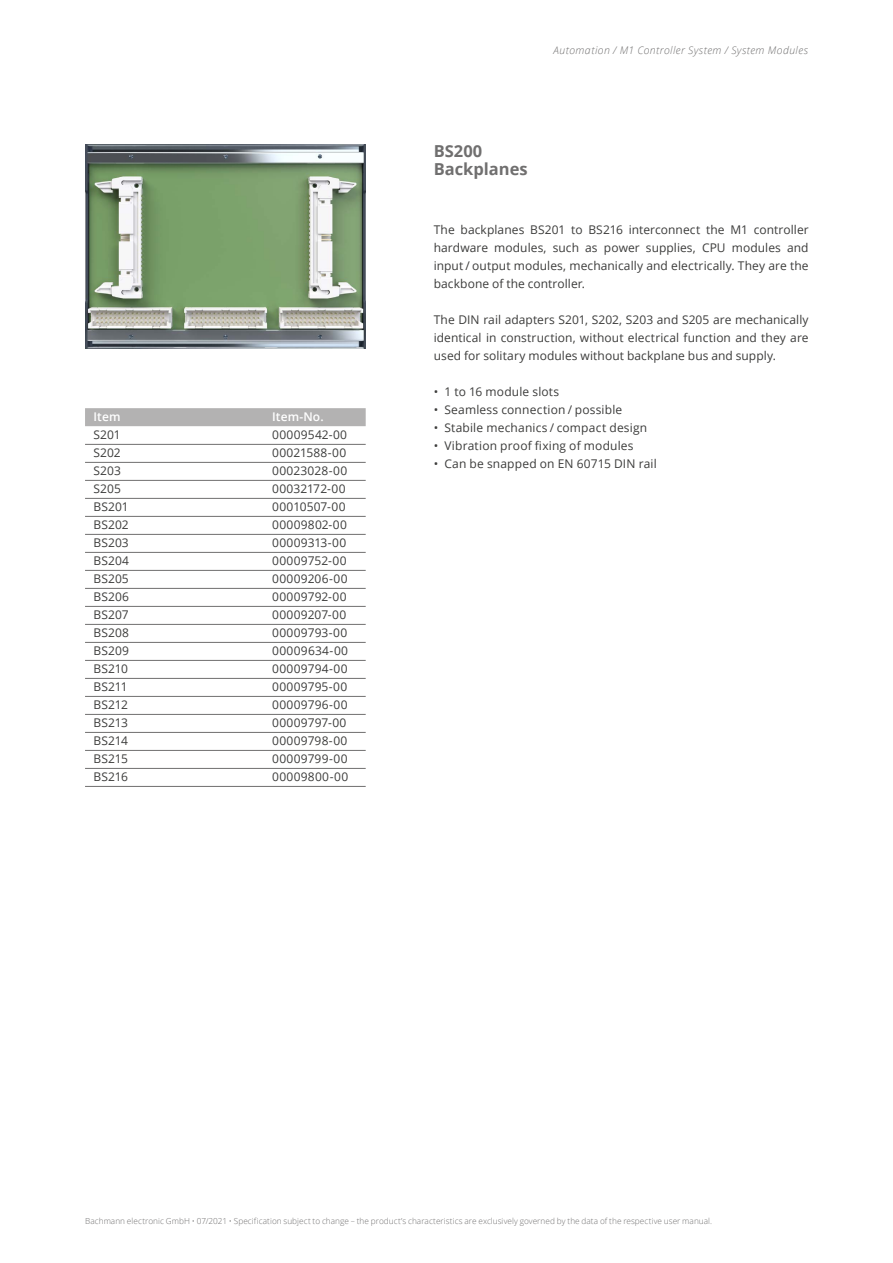
<style>
.page{position:relative;width:893px;height:1263px;background:#fff}
.page>*{position:absolute;margin:0;border:0;box-sizing:border-box;transform-origin:0 0}
.t1{font:700 16.5px/18px "Open Sans";color:#706f6f}
.t2{font:12px/18px "Open Sans";letter-spacing:.015em;color:#3c3c3b;text-align:justify}
.t3{font:600 12px "Open Sans";letter-spacing:.01em;color:#fff}
.t4{font:italic 300 10.5px "Open Sans";letter-spacing:.04em;color:#706f6f}
.t5{font:300 8.25px "Open Sans";letter-spacing:.005em;color:#706f6f}
</style>
<div class="page">
<img style="left:85px;top:145px;width:281px;height:203px">
<div style="left:85px;top:408px;width:281px;height:18px;background:#b3b2b2"></div>
<hr style="left:85px;top:444px;width:281px;height:1px;background:#706f6f">
<hr style="left:85px;top:462px;width:281px;height:1px;background:#706f6f">
<hr style="left:85px;top:480px;width:281px;height:1px;background:#706f6f">
<hr style="left:85px;top:498px;width:281px;height:1px;background:#706f6f">
<hr style="left:85px;top:516px;width:281px;height:1px;background:#706f6f">
<hr style="left:85px;top:534px;width:281px;height:1px;background:#706f6f">
<hr style="left:85px;top:552px;width:281px;height:1px;background:#706f6f">
<hr style="left:85px;top:570px;width:281px;height:1px;background:#706f6f">
<hr style="left:85px;top:588px;width:281px;height:1px;background:#706f6f">
<hr style="left:85px;top:606px;width:281px;height:1px;background:#706f6f">
<hr style="left:85px;top:624px;width:281px;height:1px;background:#706f6f">
<hr style="left:85px;top:642px;width:281px;height:1px;background:#706f6f">
<hr style="left:85px;top:660px;width:281px;height:1px;background:#706f6f">
<hr style="left:85px;top:678px;width:281px;height:1px;background:#706f6f">
<hr style="left:85px;top:696px;width:281px;height:1px;background:#706f6f">
<hr style="left:85px;top:714px;width:281px;height:1px;background:#706f6f">
<hr style="left:85px;top:732px;width:281px;height:1px;background:#706f6f">
<hr style="left:85px;top:750px;width:281px;height:1px;background:#706f6f">
<hr style="left:85px;top:768px;width:281px;height:1px;background:#706f6f">
<hr style="left:85px;top:786px;width:281px;height:1px;background:#706f6f">
<p class="t3" style="left:94px;top:408px;width:29px">Item</p>
<p class="t3" style="left:272px;top:408px;width:53px">Item-No.</p>
<p class="t2" style="left:94px;top:425px;width:29px">S201</p>
<p class="t2" style="left:272px;top:425px;width:77px">00009542-00</p>
<p class="t2" style="left:94px;top:443px;width:29px">S202</p>
<p class="t2" style="left:272px;top:443px;width:76px">00021588-00</p>
<p class="t2" style="left:94px;top:461px;width:29px">S203</p>
<p class="t2" style="left:272px;top:461px;width:77px">00023028-00</p>
<p class="t2" style="left:94px;top:479px;width:29px">S205</p>
<p class="t2" style="left:272px;top:479px;width:75px">00032172-00</p>
<p class="t2" style="left:94px;top:497px;width:37px">BS201</p>
<p class="t2" style="left:272px;top:497px;width:75px">00010507-00</p>
<p class="t2" style="left:94px;top:515px;width:37px">BS202</p>
<p class="t2" style="left:272px;top:515px;width:76px">00009802-00</p>
<p class="t2" style="left:94px;top:533px;width:37px">BS203</p>
<p class="t2" style="left:272px;top:533px;width:76px">00009313-00</p>
<p class="t2" style="left:94px;top:551px;width:37px">BS204</p>
<p class="t2" style="left:272px;top:551px;width:76px">00009752-00</p>
<p class="t2" style="left:94px;top:569px;width:37px">BS205</p>
<p class="t2" style="left:272px;top:569px;width:77px">00009206-00</p>
<p class="t2" style="left:94px;top:587px;width:37px">BS206</p>
<p class="t2" style="left:272px;top:587px;width:76px">00009792-00</p>
<p class="t2" style="left:94px;top:605px;width:37px">BS207</p>
<p class="t2" style="left:272px;top:605px;width:76px">00009207-00</p>
<p class="t2" style="left:94px;top:623px;width:37px">BS208</p>
<p class="t2" style="left:272px;top:623px;width:77px">00009793-00</p>
<p class="t2" style="left:94px;top:641px;width:37px">BS209</p>
<p class="t2" style="left:272px;top:641px;width:78px">00009634-00</p>
<p class="t2" style="left:94px;top:659px;width:36px">BS210</p>
<p class="t2" style="left:272px;top:659px;width:77px">00009794-00</p>
<p class="t2" style="left:94px;top:677px;width:36px">BS211</p>
<p class="t2" style="left:272px;top:677px;width:77px">00009795-00</p>
<p class="t2" style="left:94px;top:695px;width:36px">BS212</p>
<p class="t2" style="left:272px;top:695px;width:77px">00009796-00</p>
<p class="t2" style="left:94px;top:713px;width:36px">BS213</p>
<p class="t2" style="left:272px;top:713px;width:76px">00009797-00</p>
<p class="t2" style="left:94px;top:731px;width:36px">BS214</p>
<p class="t2" style="left:272px;top:731px;width:77px">00009798-00</p>
<p class="t2" style="left:94px;top:749px;width:36px">BS215</p>
<p class="t2" style="left:272px;top:749px;width:77px">00009799-00</p>
<p class="t2" style="left:94px;top:767px;width:36px">BS216</p>
<p class="t2" style="left:272px;top:767px;width:78px">00009800-00</p>
<p class="t4" style="left:553px;top:43px;width:256px">Automation / M1 Controller System / System Modules</p>
<h1 class="t1" style="left:434px;top:142px;width:96px">BS200<br>Backplanes</h1>
<p class="t2" style="left:434px;top:221px;width:376px">The backplanes BS201 to BS216 interconnect the M1 controller hardware modules, such as power supplies, CPU modules and input / output modules, mechanically and electrically. They are the backbone of the controller.</p>
<p class="t2" style="left:434px;top:311px;width:376px">The DIN rail adapters S201, S202, S203 and S205 are mechanically identical in construction, without electrical function and they are used for solitary modules without backplane bus and supply.</p>
<p class="t2" style="left:434px;top:383px;width:127px">• 1 to 16 module slots</p>
<p class="t2" style="left:434px;top:401px;width:190px">• Seamless connection / possible</p>
<p class="t2" style="left:434px;top:419px;width:215px">• Stabile mechanics / compact design</p>
<p class="t2" style="left:434px;top:437px;width:201px">• Vibration proof fixing of modules</p>
<p class="t2" style="left:434px;top:455px;width:225px">• Can be snapped on EN 60715 DIN rail</p>
<p class="t5" style="left:85px;top:1216px;width:628px">Bachmann electronic GmbH • 07/2021 • Specification subject to change – the product’s characteristics are exclusively governed by the data of the respective user manual.</p>
</div>
